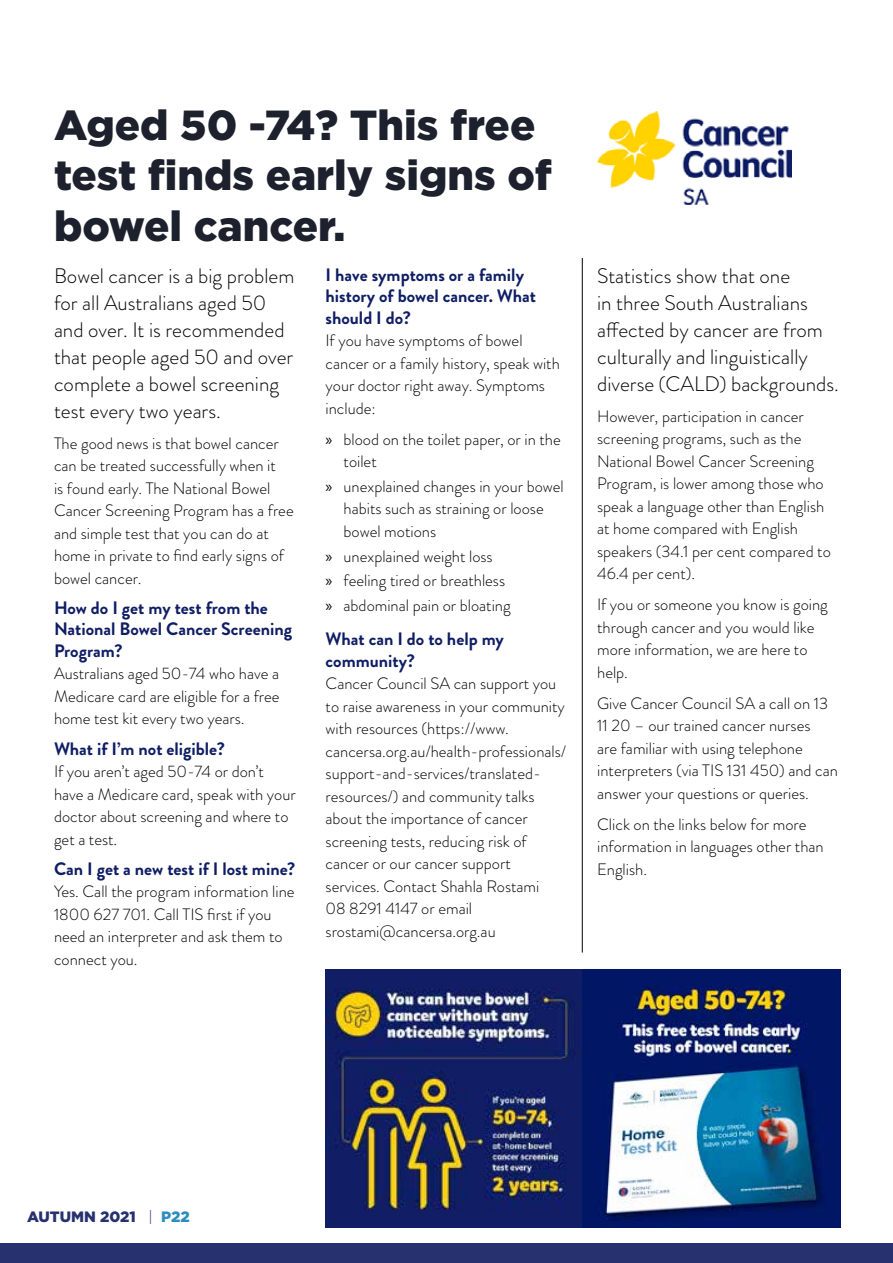
<style>
.page{position:relative;width:893px;height:1263px;background:#fff}
.page>*{position:absolute;margin:0;border:0;box-sizing:border-box;transform-origin:0 0}
.t1{font:900 42px/50.4px "Gotham";color:#1d212d}
.t2{font:300 21px/27px "Brandon Grotesque";color:#000}
.t3{font:700 18px/21.6px "Brandon Grotesque";color:#0f1d64}
.t4{font:300 16.5px/22.5px "Brandon Grotesque";color:#000}
.t5{font:900 15px "Gotham";color:#27316f}
.s1{font-family:"Myriad Pro";font-weight:400}
.s2{font-weight:300}
.s3{color:#2a8dbf}
</style>
<div class="page">
<div style="left:0;top:1243px;width:893px;height:20px;background:#27316f"></div>
<img style="left:597px;top:111px;width:194px;height:93px">
<img style="left:326px;top:969px;width:515px;height:258px">
<hr style="left:582px;top:258px;width:1px;height:694px;background:#000">
<h1 class="t1" style="left:54px;top:99px;width:499px">Aged 50 -74? This free test finds early signs of bowel cancer.</h1>
<p class="t2" style="left:54px;top:262px;width:242px">Bowel cancer is a big problem for all Australians aged 50 and over. It is recommended that people aged 50 and over complete a bowel screening test every two years.</p>
<p class="t4" style="left:54px;top:432px;width:241px">The good news is that bowel cancer can be treated successfully when it<br>is found early. The National Bowel<br>Cancer Screening Program has a free and simple test that you can do at home in private to find early signs of bowel cancer.</p>
<p class="t3" style="left:54px;top:597px;width:240px">How do I get my test from the<br>National Bowel Cancer Screening<br>Program?</p>
<p class="t4" style="left:54px;top:663px;width:227px;text-align:justify">Australians aged 50-74 who have a Medicare card are eligible for a free home test kit every two years.</p>
<p class="t3" style="left:54px;top:738px;width:173px">What if I’m not eligible?</p>
<p class="t4" style="left:54px;top:760px;width:243px">If you aren’t aged 50-74 or don’t have a Medicare card, speak with your doctor about screening and where to get a test.</p>
<p class="t3" style="left:54px;top:858px;width:243px">Can I get a new test if I lost mine?</p>
<p class="t4" style="left:54px;top:880px;width:242px">Yes. Call the program information line<br>1800 627 701. Call TIS first if you need an interpreter and ask them to connect you.</p>
<p class="t3" style="left:326px;top:264px;width:212px">I have symptoms or a family history of bowel cancer. What should I do?</p>
<p class="t4" style="left:326px;top:329px;width:236px">If you have symptoms of bowel cancer or a family history, speak with your doctor right away. Symptoms include:</p>
<p class="t4" style="left:344px;top:428px;width:219px;text-indent:-18px"><span class="s1">»</span> blood on the toilet paper, or in the toilet</p>
<p class="t4" style="left:344px;top:475px;width:222px;text-indent:-18px"><span class="s1">»</span> unexplained changes in your bowel habits such as straining or loose bowel motions</p>
<p class="t4" style="left:326px;top:544px;width:187px;line-height:24.6px"><span class="s1">»</span> unexplained weight loss<br><span class="s1">»</span> feeling tired or breathless <span class="s1">»</span> abdominal pain or bloating</p>
<p class="t3" style="left:326px;top:628px;width:180px">What can I do to help my community?</p>
<p class="t4" style="left:326px;top:672px;width:242px">Cancer Council SA can support you to raise awareness in your community with resources (https://www. cancersa.org.au/health-professionals/ support-and-services/translated&shy;resources/) and community talks about the importance of cancer screening tests, reducing risk of cancer or our cancer support services. Contact Shahla Rostami<br>08 8291 4147 or email srostami@cancersa.org.au</p>
<p class="t2" style="left:597px;top:262px;width:243px">Statistics show that one<br>in three South Australians affected by cancer are from culturally and linguistically diverse (CALD) backgrounds.</p>
<p class="t4" style="left:597px;top:405px;width:235px">However, participation in cancer screening programs, such as the<br>National Bowel Cancer Screening<br>Program, is lower among those who speak a language other than English at home compared with English speakers (34.1 per cent compared to<br>46.4 per cent).</p>
<p class="t4" style="left:597px;top:593px;width:232px">If you or someone you know is going through cancer and you would like more information, we are here to help.</p>
<p class="t4" style="left:597px;top:692px;width:242px">Give Cancer Council SA a call on 13<br>11 20 – our trained cancer nurses<br>are familiar with using telephone interpreters (via TIS 131 450) and can answer your questions or queries.</p>
<p class="t4" style="left:597px;top:813px;width:228px">Click on the links below for more information in languages other than<br>English.</p>
<p class="t5" style="left:27px;top:1206px;width:164px">AUTUMN 2021 <span class="s2">|</span> <span class="s3">P22</span></p>
</div>
